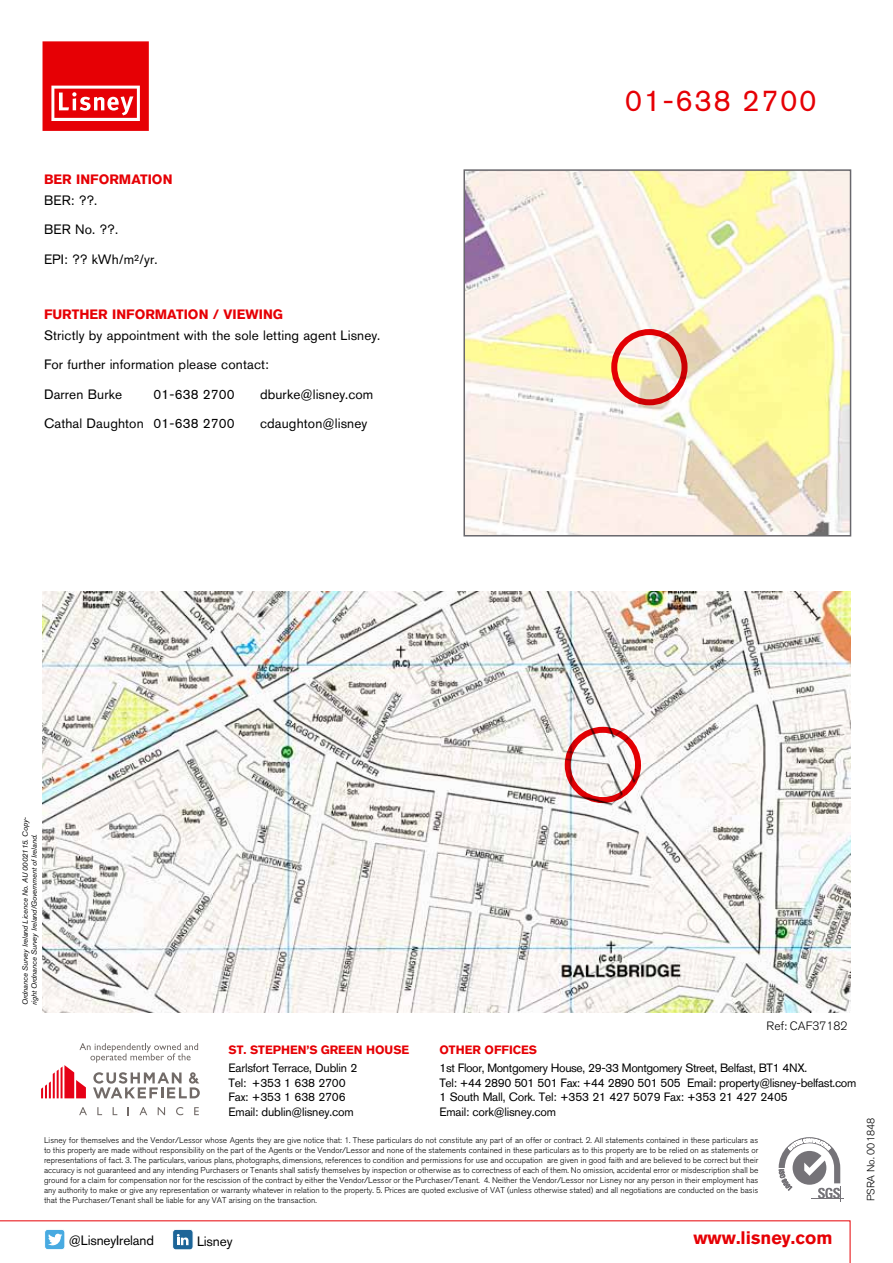
<style>
.page{position:relative;width:893px;height:1263px;background:#fff}
.page>*{position:absolute;margin:0;border:0;box-sizing:border-box;transform-origin:0 0}
.t1{font:30px "Akzidenz Grotesk BQ";letter-spacing:.05em;color:#e60005}
.t2{font:700 18px "Akzidenz Grotesk BQ";color:#e60005}
.t3{font:13.5px/29.5px "Akzidenz Grotesk BQ";letter-spacing:.01em;color:#000}
.t4{font:700 13.5px "Akzidenz Grotesk BQ";color:#e60005}
.t5{font:13.5px "Akzidenz Grotesk BQ";letter-spacing:-.01em;color:#000}
.t6{font:12px/14.4px "Akzidenz Grotesk BQ";letter-spacing:-.015em;color:#000}
.t7{font:700 12px "Akzidenz Grotesk BQ";color:#e60005}
.t8{font:300 12px "Akzidenz Grotesk BQ";color:#000}
.t9{font:300 10.5px "Akzidenz Grotesk BQ";color:#000}
.t10{font:300 8.25px/9.9px "Akzidenz Grotesk BQ";color:#000;text-align:justify}
.t11{font:italic 7.5px/9px "Akzidenz Grotesk BQ";letter-spacing:-.005em;color:#000}
</style>
<div class="page">
<img style="left:43px;top:592px;width:807px;height:420px">
<svg style="left:43px;top:41px;width:106px;height:90px;background:#e92327"></svg>
<div style="left:565px;top:727px;width:76px;height:76px;border:6px solid #e60005;border-radius:50%"></div>
<svg style="left:79px;top:1107px;width:8px;height:8px"></svg>
<svg style="left:97px;top:1107px;width:5px;height:8px"></svg>
<svg style="left:139px;top:1107px;width:8px;height:8px"></svg>
<svg style="left:158px;top:1107px;width:7px;height:8px"></svg>
<svg style="left:176px;top:1107px;width:7px;height:8px"></svg>
<svg style="left:194px;top:1107px;width:5px;height:8px"></svg>
<svg style="left:41px;top:1043px;width:159px;height:55px"></svg>
<hr style="left:811px;top:1198px;width:33px;height:1px;background:#757378">
<svg style="left:779px;top:1137px;width:62px;height:64px"></svg>
<svg style="left:0;top:1220px;width:850px;height:43px"></svg>
<img style="left:466px;top:172px;width:382px;height:361px">
<div style="left:463px;top:169px;width:388px;height:367px;border:2px solid #68676c"></div>
<div style="left:611px;top:329px;width:76px;height:76px;border:6px solid #e60005;border-radius:50%"></div>
<h3 class="t4" style="left:44px;top:171px;width:47px">BER Infor</h3>
<h3 class="t4" style="left:119px;top:171px;width:31px">mation</h3>
<h3 class="t3" style="left:44px;top:185px;width:115px">BER: ??.<br>BER No. ??.<br>EPI: ?? kWh/m²/yr.</h3>
<h3 class="t4" style="left:44px;top:306px;width:240px">FURTHER INFORMATION / VIEWING</h3>
<h3 class="t3" style="left:44px;top:320px;width:338px">Strictly by appointment with the sole letting agent Lisney.<br>For further information please contact:<br>Darren Burke</h3>
<h3 class="t3" style="left:154px;top:379px;width:83px">01-638 2700</h3>
<h3 class="t3" style="left:260px;top:379px;width:115px">dburke@lisney.com</h3>
<h3 class="t3" style="left:44px;top:409px;width:192px">Cathal Daughton 01-638 2700</h3>
<h3 class="t3" style="left:260px;top:409px;width:109px">cdaughton@lisney</h3>
<h1 class="t1" style="left:625px;top:83px;width:193px">01-638 2700</h1>
<p class="t11" style="left:21px;top:1005px;width:189px;rotate:-90deg">Ordnance Survey Ireland Licence No. AU 0002115. Copy&shy;right Ordnance Survey Ireland/Government of Ireland.</p>
<h3 class="t7" style="left:229px;top:1043px;width:182px">ST. STEPHEN’S GREEN HOUSE</h3>
<h3 class="t6" style="left:229px;top:1061px;width:130px">Earlsfort Terrace, Dublin 2<br>Tel: +353 1 638 2700<br>Fax: +353 1 638 2706<br>Email: dublin@lisney.com</h3>
<h3 class="t8" style="left:767px;top:1019px;width:82px">Ref: CAF37182</h3>
<h3 class="t7" style="left:439px;top:1043px;width:99px">OTHER OFFICES</h3>
<p class="t6" style="left:439px;top:1061px;width:418px">1st Floor, Montgomery House, 29-33 Montgomery Street, Belfast, BT1 4NX.<br>Tel: +44 2890 501 501 Fax: +44 2890 501 505 Email: property@lisney-belfast.com 1 South Mall, Cork. Tel: +353 21 427 5079 Fax: +353 21 427 2405<br>Email: cork@lisney.com</p>
<p class="t10" style="left:44px;top:1135px;width:716px">Lisney for themselves and the Vendor/Lessor whose Agents they are give notice that: 1. These particulars do not constitute any part of an offer or contract. 2. All statements contained in these particulars as to this property are made without responsibility on the part of the Agents or the Vendor/Lessor and none of the statements contained in these particulars as to this property are to be relied on as statements or representations of fact. 3. The particulars, various plans, photographs, dimensions, references to condition and permissions for use and occupation are given in good faith and are believed to be correct but their accuracy is not guaranteed and any intending Purchasers or Tenants shall satisfy themselves by inspection or otherwise as to correctness of each of them. No omission, accidental error or misdescription shall be ground for a claim for compensation nor for the rescission of the contract by either the Vendor/Lessor or the Purchaser/Tenant. 4. Neither the Vendor/Lessor nor Lisney nor any person in their employment has any authority to make or give any representation or warranty whatever in relation to the property. 5. Prices are quoted exclusive of VAT (unless otherwise stated) and all negotiations are conducted on the basis that the Purchaser/Tenant shall be liable for any VAT arising on the transaction.</p>
<h3 class="t5" style="left:69px;top:1232px;width:87px">@LisneyIreland</h3>
<h3 class="t3" style="left:197px;top:1226px;width:37px">Lisney</h3>
<h2 class="t2" style="left:693px;top:1227px;width:141px">www.lisney.com</h2>
<p class="t9" style="left:865px;top:1201px;width:85px;rotate:-90deg">PSRA No. 001848</p>
</div>
